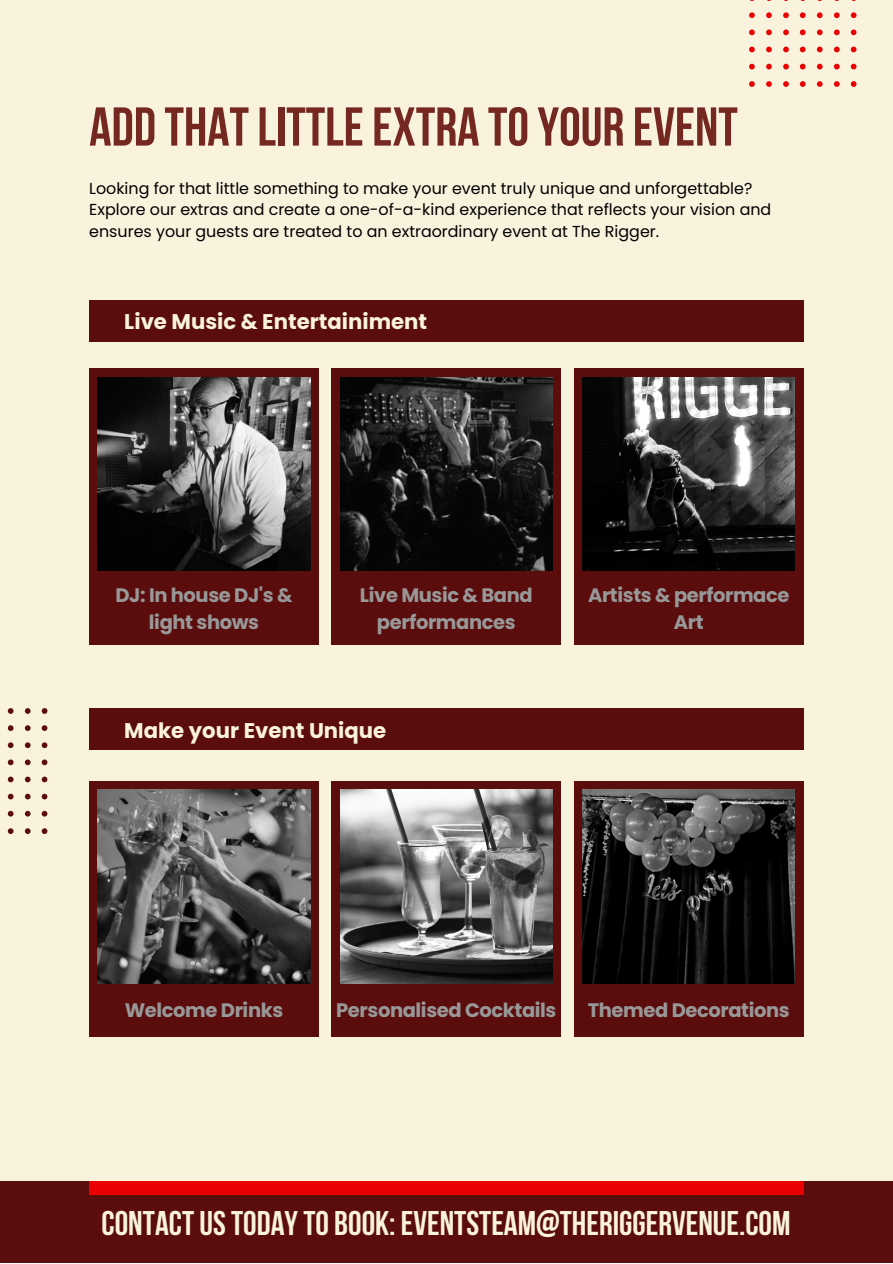
<style>
.page{position:relative;width:893px;height:1264px;background:#fff}
.page>*{position:absolute;margin:0;border:0;box-sizing:border-box;transform-origin:0 0}
.t1{font:700 54.6px "Bebas Neue";color:#752821}
.t2{font:700 34.05px "Bebas Neue";color:#f9f2dd}
.t3{font:700 21.15px "Poppins";color:#f9f2dd}
.t4{font:700 19.5px/27px "Poppins";letter-spacing:-.02em;color:#989898;text-align:center}
.t5{font:15.9px/21.3px "Poppins";color:#000}
</style>
<div class="page">
<div style="left:0;top:0;width:892px;height:1262px;background:#f9f2dd"></div>
<div style="left:89px;top:368px;width:230px;height:276px;background:#5a0d0c"></div>
<div style="left:89px;top:781px;width:230px;height:255px;background:#5a0d0c"></div>
<div style="left:331px;top:368px;width:230px;height:276px;background:#5a0d0c"></div>
<div style="left:331px;top:781px;width:230px;height:255px;background:#5a0d0c"></div>
<div style="left:574px;top:368px;width:229px;height:276px;background:#5a0d0c"></div>
<div style="left:574px;top:781px;width:229px;height:255px;background:#5a0d0c"></div>
<img style="left:98px;top:377px;width:212px;height:193px">
<img style="left:98px;top:789px;width:212px;height:194px">
<img style="left:340px;top:377px;width:212px;height:193px">
<img style="left:340px;top:789px;width:212px;height:194px">
<img style="left:582px;top:377px;width:212px;height:193px">
<img style="left:582px;top:789px;width:212px;height:194px">
<div style="left:0;top:1181px;width:892px;height:81px;background:#5a0d0c"></div>
<div style="left:89px;top:1181px;width:714px;height:13px;background:#eb0000"></div>
<svg style="left:749px;top:0;width:108px;height:87px"></svg>
<svg style="left:7px;top:708px;width:41px;height:126px"></svg>
<div style="left:89px;top:300px;width:714px;height:42px;background:#5a0d0c"></div>
<div style="left:89px;top:708px;width:714px;height:42px;background:#5a0d0c"></div>
<p class="t1" style="left:89px;top:105px;width:650px">ADD THATLITTLEEXTRA TOYOUR EVENT</p>
<p class="t5" style="left:89px;top:178px;width:683px">Looking for that little something to make your event truly unique and unforgettable?<br>Explore our extras and create a one-of-a-kind experience that reflects your vision and ensures your guests are treated to an extraordinary event at The Rigger.</p>
<p class="t3" style="left:124px;top:306px;width:304px">Live Music &amp; Entertainiment</p>
<p class="t4" style="left:115px;top:582px;width:178px">DJ: In house DJ's &amp; light shows</p>
<p class="t4" style="left:360px;top:582px;width:174px">Live Music &amp; Band performances</p>
<p class="t3" style="left:124px;top:715px;width:263px">Make your Event Unique</p>
<p class="t4" style="left:588px;top:582px;width:203px">Artists &amp; performace<br>Art</p>
<p class="t4" style="left:125px;top:996px;width:160px">Welcome Drinks</p>
<p class="t4" style="left:336px;top:996px;width:222px">Personalised Cocktails</p>
<p class="t4" style="left:587px;top:996px;width:203px">Themed Decorations</p>
<p class="t2" style="left:102px;top:1209px;width:690px">CONTACTUSTODAYTO BOOK: EVENTSTEAM@THERIGGERVENUE.COM</p>
</div>
